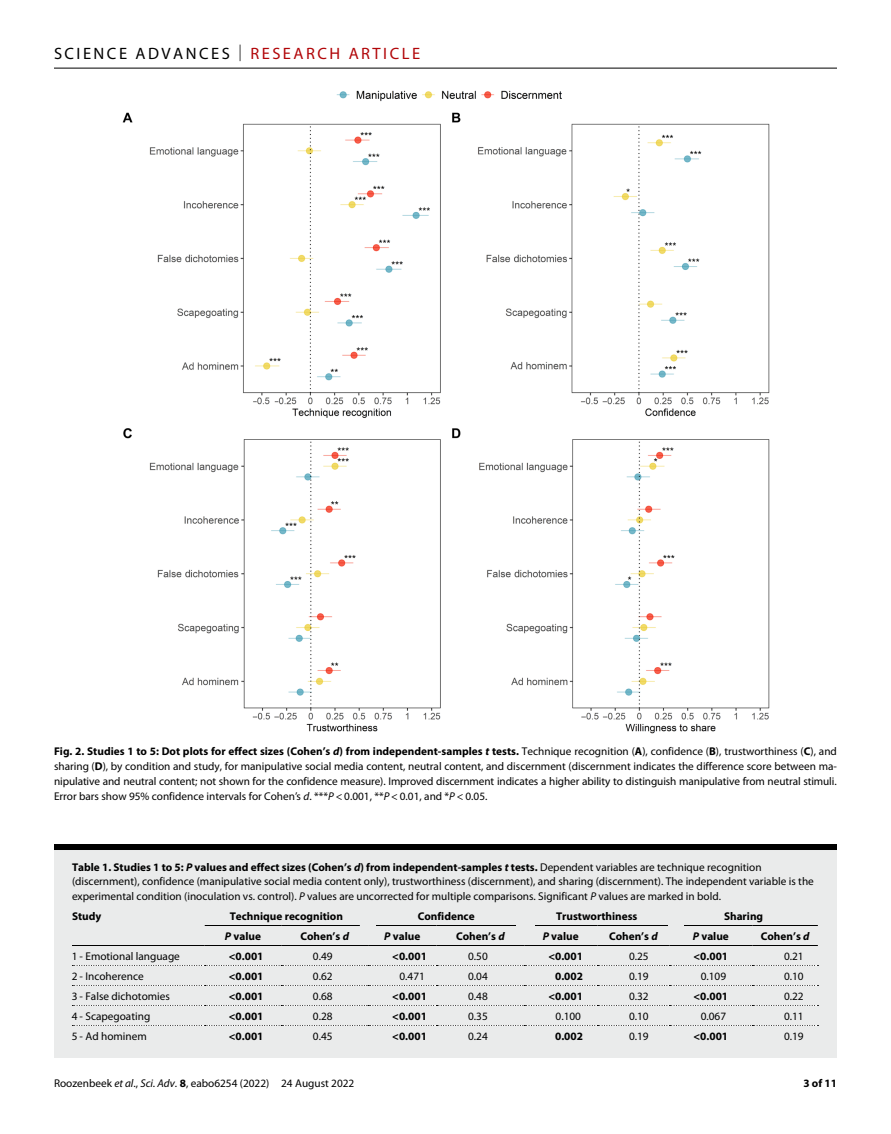
<style>
.page{position:relative;width:891px;height:1134px;background:#fff}
.page>*{position:absolute;margin:0;border:0;box-sizing:border-box;transform-origin:0 0}
.t1{font:16.5px "Myriad Pro";letter-spacing:.15em;color:#000}
.t2{font:11.25px/15px "Myriad Pro";color:#000;text-align:justify}
.t3{font:700 11.25px "Myriad Pro";color:#000}
.s1{font-weight:300}
.s2{color:#b10508}
.s3{font-weight:700}
.s4{font-weight:700;font-style:italic}
.s5{font-style:italic}
</style>
<div class="page">
<hr style="left:54px;top:68px;width:783px;height:1px;background:#000">
<img style="left:122px;top:90px;width:648px;height:644px">
<div style="left:54px;top:845px;width:783px;height:213px;background:#eaebeb"></div>
<div style="left:54px;top:844px;width:783px;height:6px;background:#000"></div>
<hr style="left:205px;top:925px;width:76px;height:1px;background:#000">
<hr style="left:281px;top:925px;width:87px;height:1px;background:#000">
<hr style="left:368px;top:925px;width:68px;height:1px;background:#000">
<hr style="left:436px;top:925px;width:88px;height:1px;background:#000">
<hr style="left:524px;top:925px;width:73px;height:1px;background:#000">
<hr style="left:597px;top:925px;width:72px;height:1px;background:#000">
<hr style="left:669px;top:925px;width:83px;height:1px;background:#000">
<hr style="left:752px;top:925px;width:66px;height:1px;background:#000">
<hr style="left:72px;top:945px;width:133px;height:1px;background:#000">
<hr style="left:205px;top:945px;width:76px;height:1px;background:#000">
<hr style="left:281px;top:945px;width:87px;height:1px;background:#000">
<hr style="left:368px;top:945px;width:68px;height:1px;background:#000">
<hr style="left:436px;top:945px;width:88px;height:1px;background:#000">
<hr style="left:524px;top:945px;width:73px;height:1px;background:#000">
<hr style="left:597px;top:945px;width:72px;height:1px;background:#000">
<hr style="left:669px;top:945px;width:83px;height:1px;background:#000">
<hr style="left:752px;top:945px;width:66px;height:1px;background:#000">
<svg style="left:72px;top:965px;width:747px;height:1px"></svg>
<svg style="left:72px;top:985px;width:747px;height:1px"></svg>
<svg style="left:72px;top:1005px;width:747px;height:1px"></svg>
<svg style="left:72px;top:1025px;width:747px;height:1px"></svg>
<div style="left:360px;top:920px;width:16px;height:14px;background:#eaebeb"></div>
<div style="left:516px;top:917px;width:18px;height:14px;background:#eaebeb"></div>
<div style="left:669px;top:917px;width:15px;height:14px;background:#eaebeb"></div>
<h1 class="t1" style="left:54px;top:40px;width:368px">SCIENCE ADVANCES <span class="s1">|</span> <span class="s2">RESEARCH ARTICLE</span></h1>
<p class="t2" style="left:54px;top:744px;width:784px"><span class="s3">Fig. 2. Studies 1 to 5: Dot plots for effect sizes (Cohen’s</span> <span class="s4">d</span><span class="s3">) from independent-samples</span> <span class="s4">t</span> <span class="s3">tests.</span> Technique recognition (<span class="s3">A</span>), confidence (<span class="s3">B</span>), trustworthiness (<span class="s3">C</span>), and sharing (<span class="s3">D</span>), by condition and study, for manipulative social media content, neutral content, and discernment (discernment indicates the difference score between ma&shy;nipulative and neutral content; not shown for the confidence measure). Improved discernment indicates a higher ability to distinguish manipulative from neutral stimuli.<br>Error bars show 95% confidence intervals for Cohen’s <span class="s5">d</span>. ***<span class="s5">P</span> &lt; 0.001, **<span class="s5">P</span> &lt; 0.01, and *<span class="s5">P</span> &lt; 0.05.</p>
<p class="t2" style="left:72px;top:860px;width:743px;line-height:14.2px;text-align:left"><span class="s3">Table 1. Studies 1 to 5:</span> <span class="s4">P</span> <span class="s3">values and effect sizes (Cohen’s</span> <span class="s4">d</span><span class="s3">) from independent-samples</span> <span class="s4">t</span> <span class="s3">tests.</span> Dependent variables are technique recognition (discernment), confidence (manipulative social media content only), trustworthiness (discernment), and sharing (discernment). The independent variable is the experimental condition (inoculation vs. control). <span class="s5">P</span> values are uncorrected for multiple comparisons. Significant <span class="s5">P</span> values are marked in bold.</p>
<p class="t3" style="left:72px;top:907px;width:31px">Study</p>
<p class="t3" style="left:230px;top:907px;width:115px">Technique recognition</p>
<p class="t3" style="left:418px;top:907px;width:58px">Confidence</p>
<p class="t3" style="left:556px;top:907px;width:83px">Trustworthiness</p>
<p class="t3" style="left:724px;top:907px;width:41px">Sharing</p>
<p class="t3" style="left:225px;top:927px;width:38px"><span class="s5">P</span> value</p>
<p class="t3" style="left:300px;top:927px;width:50px">Cohen’s <span class="s5">d</span></p>
<p class="t3" style="left:384px;top:927px;width:38px"><span class="s5">P</span> value</p>
<p class="t3" style="left:456px;top:927px;width:50px">Cohen’s <span class="s5">d</span></p>
<p class="t3" style="left:543px;top:927px;width:38px"><span class="s5">P</span> value</p>
<p class="t3" style="left:609px;top:927px;width:50px">Cohen’s <span class="s5">d</span></p>
<p class="t3" style="left:693px;top:927px;width:38px"><span class="s5">P</span> value</p>
<p class="t3" style="left:761px;top:927px;width:50px">Cohen’s <span class="s5">d</span></p>
<p class="t2" style="left:72px;top:948px;width:109px">1 - Emotional language</p>
<p class="t3" style="left:229px;top:947px;width:36px">&lt;0.001</p>
<p class="t2" style="left:313px;top:948px;width:21px">0.49</p>
<p class="t3" style="left:392px;top:947px;width:36px">&lt;0.001</p>
<p class="t2" style="left:468px;top:948px;width:21px">0.50</p>
<p class="t3" style="left:548px;top:947px;width:36px">&lt;0.001</p>
<p class="t2" style="left:629px;top:948px;width:21px">0.25</p>
<p class="t3" style="left:694px;top:947px;width:36px">&lt;0.001</p>
<p class="t2" style="left:784px;top:948px;width:21px">0.21</p>
<p class="t2" style="left:72px;top:968px;width:73px">2 - Incoherence</p>
<p class="t3" style="left:229px;top:967px;width:36px">&lt;0.001</p>
<p class="t2" style="left:313px;top:968px;width:21px">0.62</p>
<p class="t2" style="left:399px;top:968px;width:27px">0.471</p>
<p class="t2" style="left:468px;top:968px;width:21px">0.04</p>
<p class="t3" style="left:555px;top:967px;width:29px">0.002</p>
<p class="t2" style="left:629px;top:968px;width:21px">0.19</p>
<p class="t2" style="left:701px;top:968px;width:27px">0.109</p>
<p class="t2" style="left:784px;top:968px;width:21px">0.10</p>
<p class="t2" style="left:72px;top:988px;width:99px">3 - False dichotomies</p>
<p class="t3" style="left:229px;top:987px;width:36px">&lt;0.001</p>
<p class="t2" style="left:313px;top:988px;width:21px">0.68</p>
<p class="t3" style="left:392px;top:987px;width:36px">&lt;0.001</p>
<p class="t2" style="left:468px;top:988px;width:21px">0.48</p>
<p class="t3" style="left:548px;top:987px;width:36px">&lt;0.001</p>
<p class="t2" style="left:629px;top:988px;width:21px">0.32</p>
<p class="t3" style="left:694px;top:987px;width:36px">&lt;0.001</p>
<p class="t2" style="left:784px;top:988px;width:21px">0.22</p>
<p class="t2" style="left:72px;top:1008px;width:80px">4 - Scapegoating</p>
<p class="t3" style="left:229px;top:1007px;width:36px">&lt;0.001</p>
<p class="t2" style="left:313px;top:1008px;width:21px">0.28</p>
<p class="t3" style="left:392px;top:1007px;width:36px">&lt;0.001</p>
<p class="t2" style="left:468px;top:1008px;width:21px">0.35</p>
<p class="t2" style="left:556px;top:1008px;width:27px">0.100</p>
<p class="t2" style="left:629px;top:1008px;width:21px">0.10</p>
<p class="t2" style="left:701px;top:1008px;width:27px">0.067</p>
<p class="t2" style="left:784px;top:1008px;width:21px">0.11</p>
<p class="t2" style="left:72px;top:1028px;width:76px">5 - Ad hominem</p>
<p class="t3" style="left:229px;top:1027px;width:36px">&lt;0.001</p>
<p class="t2" style="left:313px;top:1028px;width:21px">0.45</p>
<p class="t3" style="left:392px;top:1027px;width:36px">&lt;0.001</p>
<p class="t2" style="left:468px;top:1028px;width:21px">0.24</p>
<p class="t3" style="left:555px;top:1027px;width:29px">0.002</p>
<p class="t2" style="left:629px;top:1028px;width:21px">0.19</p>
<p class="t3" style="left:694px;top:1027px;width:36px">&lt;0.001</p>
<p class="t2" style="left:784px;top:1028px;width:21px">0.19</p>
<p class="t2" style="left:54px;top:1076px;width:302px">Roozenbeek <span class="s5">et al</span>., <span class="s5">Sci. Adv.</span> <span class="s3">8</span>, eabo6254 (2022) 24 August 2022</p>
<p class="t3" style="left:803px;top:1074px;width:35px">3 of 11</p>
</div>
